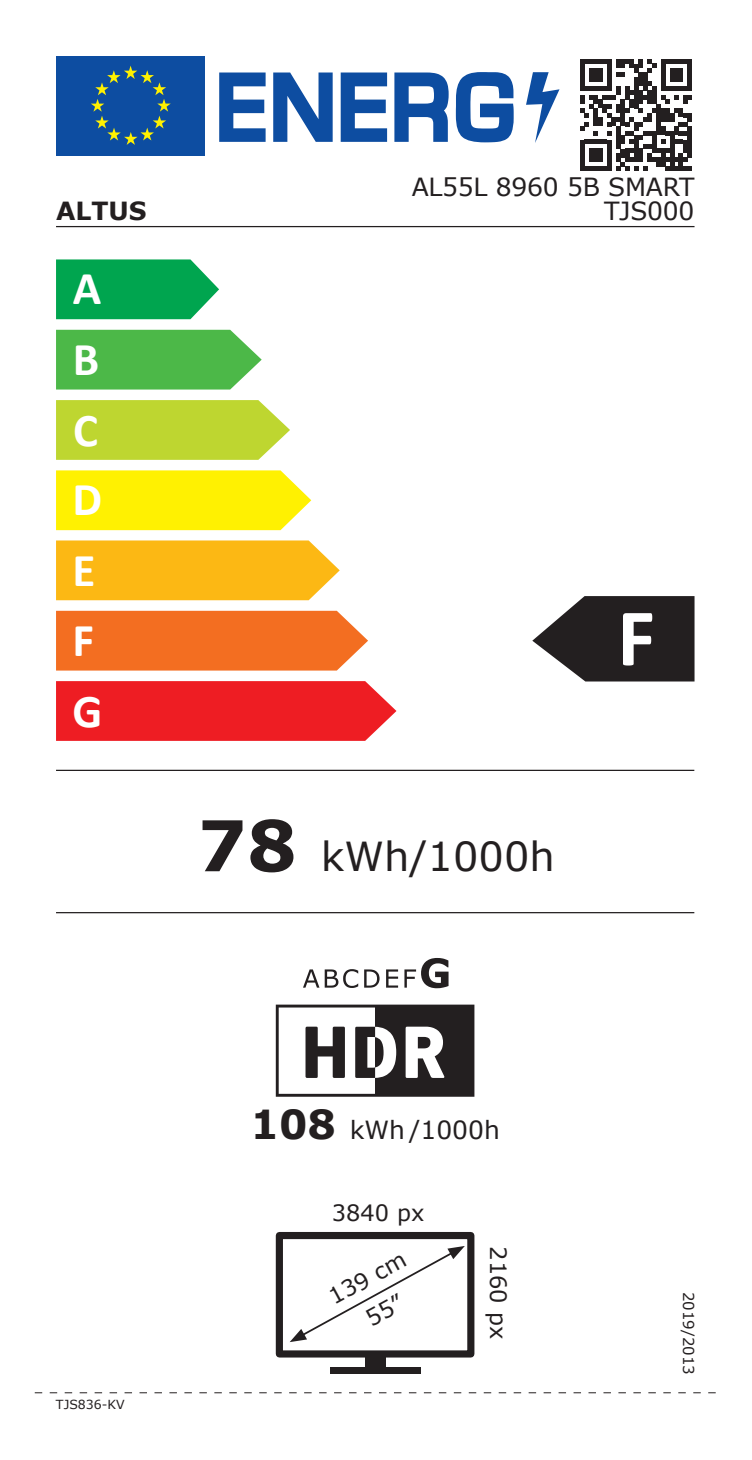
<style>
.page{position:relative;width:752px;height:1460px;background:#fff}
.page>*{position:absolute;margin:0;border:0;box-sizing:border-box;transform-origin:0 0}
.t1{font:700 47.25px/70.5px "Calibri";color:#fff}
.t2{font:40px "Verdana";color:#231f20}
.t3{font:25px/23.8px "Verdana";letter-spacing:-.01em;color:#231f20;text-align:right}
.t4{font:700 25px "Verdana";color:#231f20}
.t5{font:22.5px "Verdana";color:#231f20}
.t6{font:15px "Verdana";color:#231f20}
.t7{font:12.5px "Verdana";color:#231f20}
.s1{font-weight:700;font-size:70px}
.s2{font-weight:700;font-size:40px}
</style>
<div class="page">
<hr style="left:56px;top:226px;width:638px;height:1px;background:#231f20">
<div style="left:56px;top:57px;width:149px;height:99px;background:#0d4da1"></div>
<svg style="left:91px;top:66px;width:80px;height:79px"></svg>
<svg style="left:219px;top:73px;width:46px;height:69px"></svg>
<svg style="left:273px;top:73px;width:59px;height:69px"></svg>
<svg style="left:340px;top:73px;width:47px;height:69px"></svg>
<svg style="left:394px;top:73px;width:54px;height:69px"></svg>
<svg style="left:455px;top:72px;width:58px;height:70px"></svg>
<svg style="left:526px;top:72px;width:33px;height:71px"></svg>
<svg style="left:35px;top:1392px;width:680px;height:1px"></svg>
<svg style="left:580px;top:59px;width:111px;height:112px"></svg>
<svg style="left:56px;top:681px;width:340px;height:60px;background:#ee262c"></svg>
<div style="left:56px;top:611px;width:312px;height:59px;background:#f36e21"></div>
<svg style="left:56px;top:540px;width:283px;height:60px;background:#fcbc21"></svg>
<svg style="left:56px;top:470px;width:255px;height:60px;background:#fff110"></svg>
<svg style="left:56px;top:400px;width:234px;height:60px;background:#c2d83d"></svg>
<svg style="left:56px;top:330px;width:205px;height:60px;background:#5abd56"></svg>
<svg style="left:56px;top:259px;width:163px;height:60px;background:#18ad5f"></svg>
<svg style="left:532px;top:596px;width:162px;height:85px"></svg>
<div style="left:364px;top:1351px;width:21px;height:18px;background:#231f20"></div>
<div style="left:330px;top:1367px;width:90px;height:7px;background:#231f20"></div>
<div style="left:275px;top:1232px;width:199px;height:125px;border:7px solid #231f20"></div>
<hr style="left:56px;top:770px;width:638px;height:1px;background:#231f20">
<hr style="left:56px;top:912px;width:638px;height:1px;background:#231f20">
<svg style="left:303px;top:969px;width:55px;height:19px"></svg>
<svg style="left:364px;top:969px;width:15px;height:19px"></svg>
<svg style="left:386px;top:969px;width:12px;height:19px"></svg>
<svg style="left:404px;top:958px;width:44px;height:30px"></svg>
<svg style="left:276px;top:1005px;width:198px;height:92px"></svg>
<svg style="left:290px;top:1246px;width:174px;height:96px"></svg>
<p class="t4" style="left:56px;top:194px;width:92px">ALTUS</p>
<h1 class="t1" style="left:73px;top:253px;width:31px">A<br>B<br>C<br>D<br>E<br>F<br>G</h1>
<p class="t3" style="left:411px;top:175px;width:284px">AL55L 8960 5B SMART<br>TJS000</p>
<h2 class="t2" style="left:197px;top:831px;width:359px"><span class="s1">78</span> kWh/1000h</h2>
<p class="t7" style="left:56px;top:1396px;width:70px">TJS836-KV</p>
<p class="t3" style="left:250px;top:1118px;width:251px"><span class="s2">108</span> kWh /1000h</p>
<p class="t5" style="left:332px;top:1198px;width:94px">3840 px</p>
<p class="t5" style="left:323px;top:1285px;width:86px;rotate:-28deg">139 cm</p>
<p class="t5" style="left:512px;top:1246px;width:94px;rotate:90deg">2160 px</p>
<p class="t6" style="left:697px;top:1292px;width:85px;rotate:90deg">2019/2013</p>
</div>
